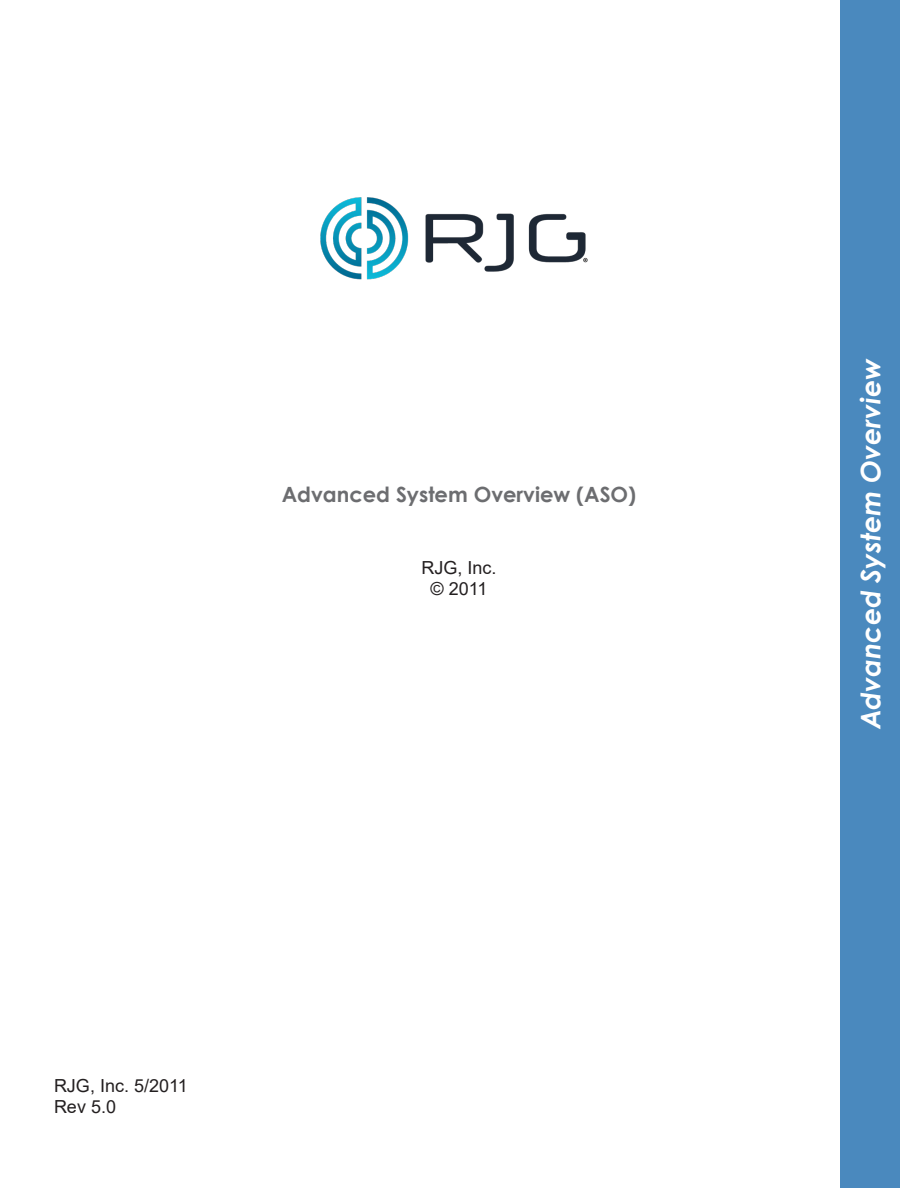
<style>
.page{position:relative;width:918px;height:1188px;background:#fff}
.page>*{position:absolute;margin:0;border:0;box-sizing:border-box;transform-origin:0 0}
.t1{font:italic 700 27px "Century Gothic";color:#fff}
.t2{font:700 21px "Century Gothic";color:#6c6d70}
.t3{font:18px "Arial";color:#231f20}
</style>
<div class="page">
<div style="left:840px;top:0;width:60px;height:1188px;background:#4a89be"></div>
<img style="left:320px;top:197px;width:268px;height:83px">
<p class="t2" style="left:282px;top:479px;width:356px">Advanced System Overview (ASO)</p>
<p class="t3" style="left:421px;top:555px;width:77px">RJG, Inc.</p>
<p class="t3" style="left:431px;top:576px;width:58px">© 2011</p>
<p class="t3" style="left:54px;top:1073px;width:135px">RJG, Inc. 5/2011</p>
<p class="t3" style="left:54px;top:1095px;width:64px">Rev 5.0</p>
<p class="t1" style="left:850px;top:729px;width:372px;rotate:-90deg">Advanced System Overview</p>
</div>
